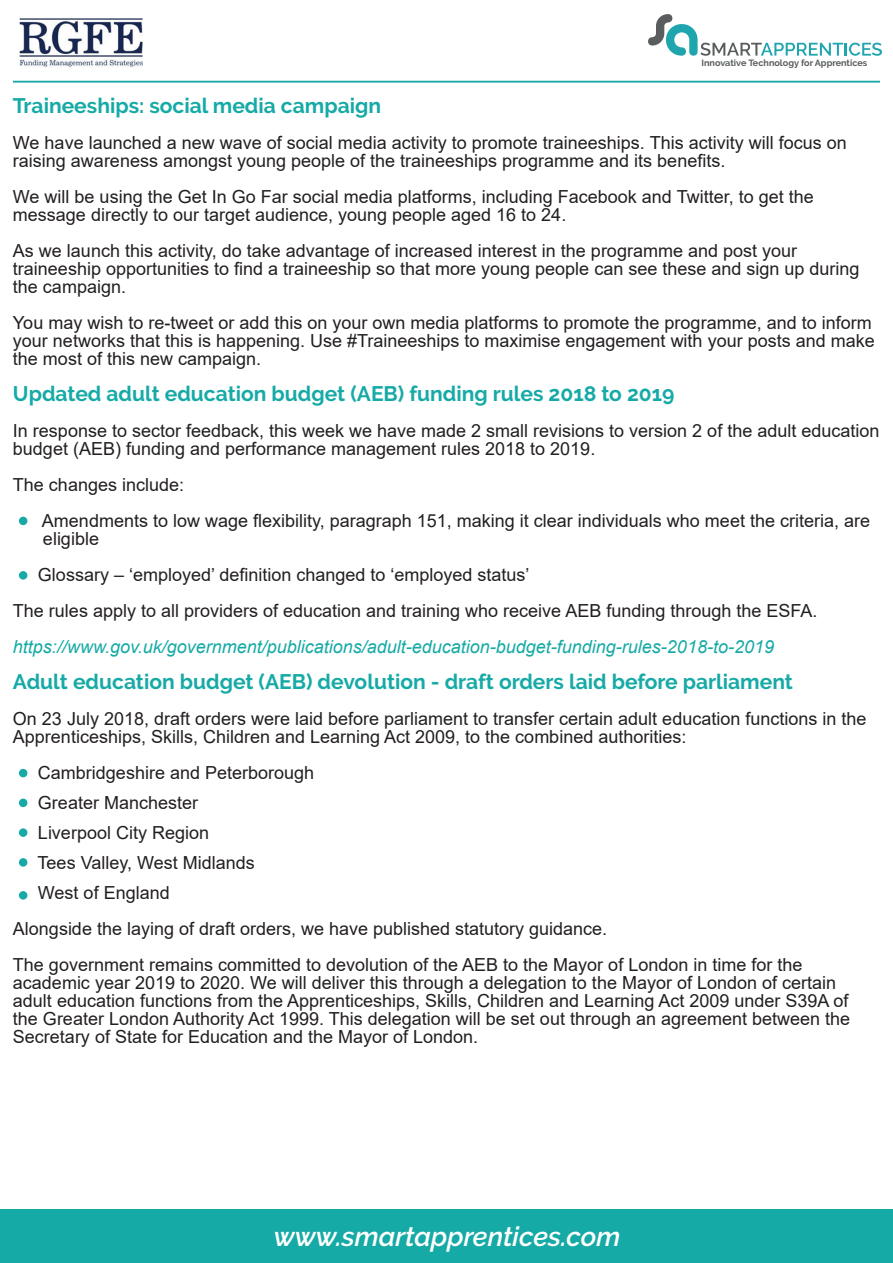
<style>
.page{position:relative;width:893px;height:1263px;background:#fff}
.page>*{position:absolute;margin:0;border:0;box-sizing:border-box;transform-origin:0 0}
.t1{font:italic 600 27px "Raleway";color:#fff}
.t2{font:700 21px "Raleway";color:#16aaa6}
.t3{font:18px/18px "Arial";color:#231f20}
.t4{font:italic 18px "Arial";color:#16aaa6}
.t5{font:700 9px "Raleway";color:#595d5d}
</style>
<div class="page">
<div style="left:1px;top:1209px;width:892px;height:53px;background:#16aaa6"></div>
<svg style="left:648px;top:14px;width:234px;height:42px"></svg>
<img style="left:19px;top:18px;width:123px;height:49px">
<hr style="left:13px;top:81px;width:867px;height:1px;background:#16aaa6">
<div style="left:19px;top:517px;width:8px;height:8px;background:#16aaa6;border-radius:50%"></div>
<div style="left:19px;top:571px;width:8px;height:9px;background:#16aaa6;border-radius:50%"></div>
<div style="left:19px;top:769px;width:8px;height:8px;background:#16aaa6;border-radius:50%"></div>
<div style="left:19px;top:891px;width:8px;height:9px;background:#16aaa6;border-radius:50%"></div>
<div style="left:19px;top:858px;width:8px;height:9px;background:#16aaa6;border-radius:50%"></div>
<div style="left:19px;top:828px;width:8px;height:9px;background:#16aaa6;border-radius:50%"></div>
<div style="left:19px;top:799px;width:8px;height:8px;background:#16aaa6;border-radius:50%"></div>
<p class="t5" style="left:701px;top:58px;width:167px">Innovative Technology for Apprentices</p>
<p class="t2" style="left:13px;top:94px;width:370px">Traineeships: social media campaign</p>
<p class="t3" style="left:13px;top:134px;width:835px">We have launched a new wave of social media activity to promote traineeships. This activity will focus on raising awareness amongst young people of the traineeships programme and its benefits.</p>
<p class="t3" style="left:13px;top:188px;width:802px">We will be using the Get In Go Far social media platforms, including Facebook and Twitter, to get the message directly to our target audience, young people aged 16 to 24.</p>
<p class="t3" style="left:13px;top:242px;width:848px">As we launch this activity, do take advantage of increased interest in the programme and post your traineeship opportunities to find a traineeship so that more young people can see these and sign up during the campaign.</p>
<p class="t3" style="left:13px;top:314px;width:863px">You may wish to re-tweet or add this on your own media platforms to promote the programme, and to inform your networks that this is happening. Use #Traineeships to maximise engagement with your posts and make the most of this new campaign.</p>
<p class="t2" style="left:13px;top:382px;width:663px">Updated adult education budget (AEB) funding rules 2018 to 2019</p>
<p class="t3" style="left:13px;top:422px;width:868px">In response to sector feedback, this week we have made 2 small revisions to version 2 of the adult education budget (AEB) funding and performance management rules 2018 to 2019.</p>
<p class="t3" style="left:42px;top:467px;width:830px;line-height:36px;text-indent:-29px">The changes include:<br>Amendments to low wage flexibility, paragraph 151, making it clear individuals who meet the criteria, are</p>
<p class="t3" style="left:43px;top:530px;width:58px">eligible</p>
<p class="t3" style="left:38px;top:566px;width:493px">Glossary – ‘employed’ definition changed to ‘employed status’</p>
<p class="t3" style="left:13px;top:602px;width:806px">The rules apply to all providers of education and training who receive AEB funding through the ESFA.</p>
<p class="t4" style="left:13px;top:635px;width:763px">https://www.gov.uk/government/publications/adult-education-budget-funding-rules-2018-to-2019</p>
<p class="t2" style="left:13px;top:670px;width:782px">Adult education budget (AEB) devolution - draft orders laid before parliament</p>
<p class="t3" style="left:13px;top:710px;width:855px">On 23 July 2018, draft orders were laid before parliament to transfer certain adult education functions in the<br>Apprenticeships, Skills, Children and Learning Act 2009, to the combined authorities:</p>
<p class="t3" style="left:38px;top:758px;width:278px;line-height:30px">Cambridgeshire and Peterborough<br>Greater Manchester<br>Liverpool City Region<br>Tees Valley, West Midlands<br>West of England</p>
<p class="t3" style="left:13px;top:911px;width:791px;line-height:36px">Alongside the laying of draft orders, we have published statutory guidance.<br>The government remains committed to devolution of the AEB to the Mayor of London in time for the</p>
<p class="t3" style="left:13px;top:974px;width:839px">academic year 2019 to 2020. We will deliver this through a delegation to the Mayor of London of certain adult education functions from the Apprenticeships, Skills, Children and Learning Act 2009 under S39A of the Greater London Authority Act 1999. This delegation will be set out through an agreement between the Secretary of State for Education and the Mayor of London.</p>
<h1 class="t1" style="left:274px;top:1221px;width:348px">www.smartapprentices.com</h1>
</div>
